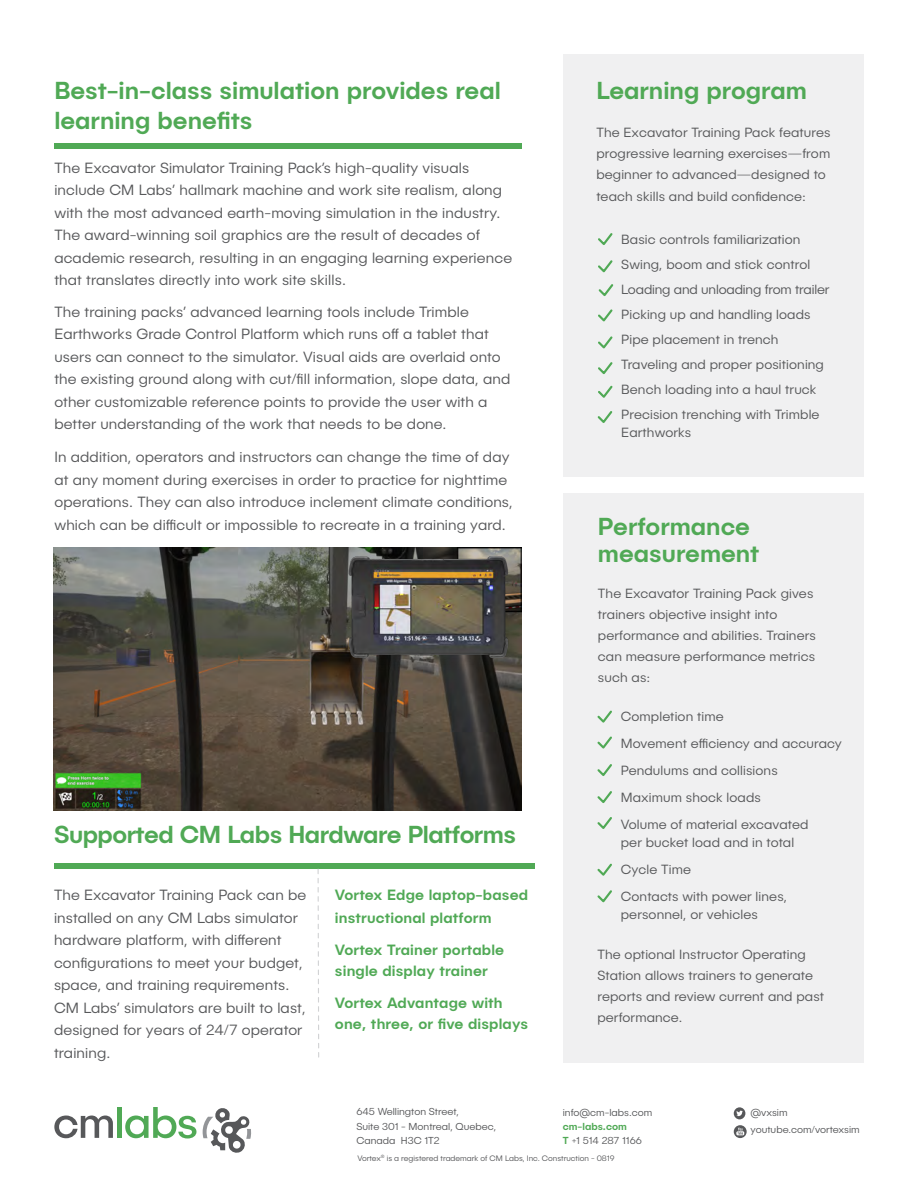
<style>
.page{position:relative;width:918px;height:1188px;background:#fff}
.page>*{position:absolute;margin:0;border:0;box-sizing:border-box;transform-origin:0 0}
.t1{font:500 24.75px/27px "Publica Sans";color:#50a955}
.t2{font:500 24.75px "Publica Sans";letter-spacing:-.02em;color:#50a955}
.t3{font:300 15px/22.5px "Publica Sans";letter-spacing:.01em;color:#57585a}
.t4{font:500 15px/21px "Publica Sans";letter-spacing:.01em;color:#50a955}
.t5{font:300 13.5px/21px "Publica Sans";letter-spacing:.01em;color:#57585a}
.t6{font:300 13.5px "Publica Sans";letter-spacing:-.01em;color:#57585a}
.t7{font:300 10.2px "Publica Sans";color:#57585a}
.t8{font:500 10.2px "Publica Sans";color:#50a955}
.t9{font:300 7.95px "Publica Sans";color:#57585a}
.s1{font-weight:500;color:#50a955}
</style>
<div class="page">
<div style="left:563px;top:493px;width:301px;height:569px;background:#f0f0f1"></div>
<div style="left:563px;top:54px;width:301px;height:423px;background:#f0f0f1"></div>
<svg style="left:597px;top:764px;width:15px;height:12px"></svg>
<svg style="left:597px;top:863px;width:15px;height:13px"></svg>
<svg style="left:597px;top:890px;width:15px;height:13px"></svg>
<svg style="left:598px;top:336px;width:15px;height:13px"></svg>
<svg style="left:598px;top:362px;width:15px;height:12px"></svg>
<svg style="left:598px;top:385px;width:15px;height:13px"></svg>
<svg style="left:598px;top:260px;width:15px;height:13px"></svg>
<svg style="left:597px;top:736px;width:15px;height:13px"></svg>
<svg style="left:597px;top:817px;width:15px;height:12px"></svg>
<svg style="left:597px;top:710px;width:15px;height:13px"></svg>
<svg style="left:597px;top:791px;width:15px;height:12px"></svg>
<svg style="left:598px;top:309px;width:15px;height:13px"></svg>
<svg style="left:598px;top:233px;width:15px;height:12px"></svg>
<svg style="left:597px;top:411px;width:16px;height:12px"></svg>
<svg style="left:598px;top:284px;width:16px;height:12px"></svg>
<div style="left:54px;top:864px;width:480px;height:5px;background:#50a955"></div>
<div style="left:54px;top:143px;width:467px;height:5px;background:#50a955"></div>
<img style="left:54px;top:548px;width:467px;height:262px">
<svg style="left:54px;top:1116px;width:59px;height:22px"></svg>
<div style="left:117px;top:1107px;width:5px;height:31px;background:#50a955"></div>
<svg style="left:125px;top:1107px;width:71px;height:32px"></svg>
<svg style="left:203px;top:1108px;width:49px;height:45px"></svg>
<svg style="left:734px;top:1107px;width:11px;height:12px"></svg>
<svg style="left:734px;top:1125px;width:13px;height:13px"></svg>
<svg style="left:317px;top:868px;width:3px;height:190px"></svg>
<img style="left:347px;top:551px;width:169px;height:119px">
<p class="t1" style="left:54px;top:75px;width:448px;line-height:30px">Best-in-class simulation provides real learning benefits</p>
<p class="t3" style="left:54px;top:156px;width:459px">The Excavator Simulator Training Pack’s high-quality visuals include CM Labs’ hallmark machine and work site realism, along with the most advanced earth-moving simulation in the industry.<br>The award-winning soil graphics are the result of decades of academic research, resulting in an engaging learning experience that translates directly into work site skills.</p>
<p class="t3" style="left:54px;top:300px;width:458px">The training packs’ advanced learning tools include Trimble Earthworks Grade Control Platform which runs off a tablet that users can connect to the simulator. Visual aids are overlaid onto the existing ground along with cut/fill information, slope data, and other customizable reference points to provide the user with a better understanding of the work that needs to be done.</p>
<p class="t3" style="left:54px;top:445px;width:457px">In addition, operators and instructors can change the time of day at any moment during exercises in order to practice for nighttime</p>
<p class="t3" style="left:54px;top:490px;width:460px">operations. They can also introduce inclement climate conditions,</p>
<p class="t3" style="left:54px;top:513px;width:453px">which can be difficult or impossible to recreate in a training yard.</p>
<p class="t2" style="left:54px;top:818px;width:464px">Supported CM Labs Hardware Platforms</p>
<p class="t3" style="left:54px;top:883px;width:254px">The Excavator Training Pack can be installed on any CM Labs simulator hardware platform, with different configurations to meet your budget, space, and training requirements.<br>CM Labs’ simulators are built to last, designed for years of 24/7 operator training.</p>
<p class="t4" style="left:335px;top:884px;width:195px">Vortex Edge laptop-based</p>
<p class="t4" style="left:335px;top:907px;width:158px">instructional platform</p>
<p class="t4" style="left:335px;top:939px;width:171px">Vortex Trainer portable single display trainer</p>
<p class="t4" style="left:335px;top:992px;width:169px">Vortex Advantage with</p>
<p class="t4" style="left:335px;top:1013px;width:195px">one, three, or five displays</p>
<p class="t1" style="left:596px;top:76px;width:212px">Learning program</p>
<p class="t5" style="left:596px;top:121px;width:236px;text-align:justify">The Excavator Training Pack features progressive learning exercises—from beginner to advanced—designed to</p>
<p class="t5" style="left:596px;top:186px;width:211px">teach skills and build confidence:</p>
<p class="t5" style="left:621px;top:229px;width:181px">Basic controls familiarization</p>
<p class="t5" style="left:621px;top:254px;width:191px">Swing, boom and stick control</p>
<p class="t6" style="left:621px;top:281px;width:210px">Loading and unloading from trailer</p>
<p class="t5" style="left:621px;top:304px;width:191px">Picking up and handling loads</p>
<p class="t5" style="left:621px;top:329px;width:159px">Pipe placement in trench</p>
<p class="t5" style="left:621px;top:354px;width:204px">Traveling and proper positioning</p>
<p class="t5" style="left:621px;top:379px;width:197px">Bench loading into a haul truck</p>
<p class="t5" style="left:621px;top:405px;width:200px;line-height:18px">Precision trenching with Trimble<br>Earthworks</p>
<p class="t1" style="left:598px;top:512px;width:163px">Performance measurement</p>
<p class="t5" style="left:598px;top:582px;width:219px">The Excavator Training Pack gives trainers objective insight into performance and abilities. Trainers can measure performance metrics</p>
<p class="t5" style="left:598px;top:666px;width:54px">such as:</p>
<p class="t5" style="left:621px;top:706px;width:104px">Completion time</p>
<p class="t5" style="left:621px;top:733px;width:223px">Movement efficiency and accuracy</p>
<p class="t5" style="left:621px;top:760px;width:158px">Pendulums and collisions</p>
<p class="t5" style="left:621px;top:787px;width:142px">Maximum shock loads</p>
<p class="t5" style="left:621px;top:814px;width:189px">Volume of material excavated</p>
<p class="t5" style="left:621px;top:832px;width:175px">per bucket load and in total</p>
<p class="t5" style="left:621px;top:859px;width:72px">Cycle Time</p>
<p class="t5" style="left:621px;top:886px;width:168px">Contacts with power lines,</p>
<p class="t5" style="left:621px;top:904px;width:139px">personnel, or vehicles</p>
<p class="t5" style="left:597px;top:943px;width:228px">The optional Instructor Operating<br>Station allows trainers to generate reports and review current and past performance.</p>
<p class="t7" style="left:356px;top:1105px;width:104px">645 Wellington Street,</p>
<p class="t7" style="left:356px;top:1120px;width:141px">Suite 301 - Montreal, Quebec,</p>
<p class="t7" style="left:356px;top:1134px;width:85px">Canada H3C 1T2</p>
<p class="t9" style="left:357px;top:1153px;width:259px">Vortex<sup>®</sup> is a registered trademark of CM Labs, Inc. Construction - 0819</p>
<p class="t7" style="left:563px;top:1106px;width:91px">info@cm-labs.com</p>
<p class="t8" style="left:563px;top:1120px;width:66px">cm-labs.com</p>
<p class="t7" style="left:563px;top:1134px;width:81px"><span class="s1">T</span> +1 514 287 1166</p>
<p class="t7" style="left:751px;top:1106px;width:39px">@vxsim</p>
<p class="t7" style="left:751px;top:1124px;width:111px">youtube.com/vortexsim</p>
</div>
